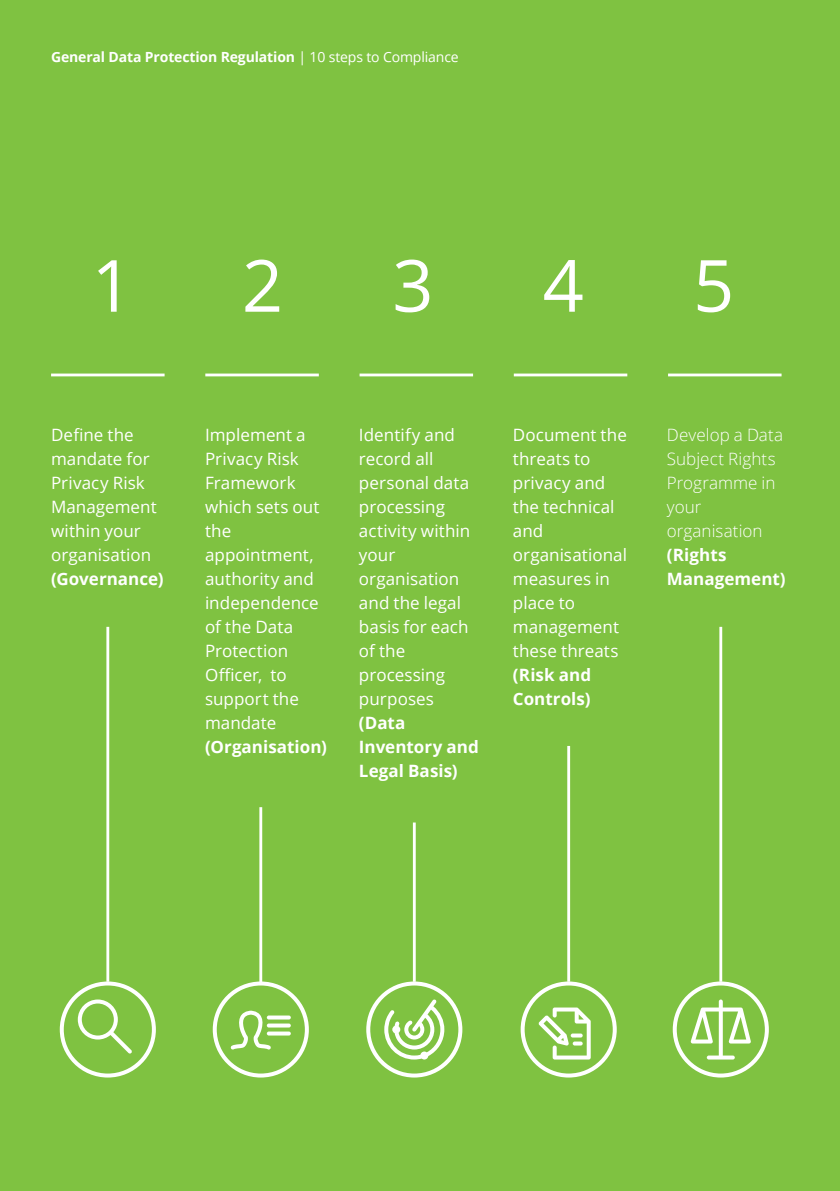
<style>
.page{position:relative;width:840px;height:1191px;background:#fff}
.page>*{position:absolute;margin:0;border:0;box-sizing:border-box;transform-origin:0 0}
.t1{font:72px "Open Sans";color:#fff}
.Body_copy__white_8_5{font:17px/24px "Open Sans";letter-spacing:.005em;color:#fff}
.Body_copy__white_8_5-2{font:300 17px/24px "Open Sans";letter-spacing:.005em;color:#fff}
.Brochure_title___Rig{font:700 14px "Open Sans";letter-spacing:-.01em;color:#fff}
.s1{font-weight:400}
.s2{font-weight:700}
</style>
<div class="page">
<div style="left:0;top:0;width:839px;height:1191px;background:#7fc241"></div>
<hr style="left:51px;top:373px;width:113px;height:3px;background:#fff">
<hr style="left:205px;top:373px;width:113px;height:3px;background:#fff">
<hr style="left:359px;top:373px;width:114px;height:3px;background:#fff">
<hr style="left:513px;top:373px;width:114px;height:3px;background:#fff">
<hr style="left:667px;top:373px;width:114px;height:3px;background:#fff">
<hr style="left:106px;top:627px;width:3px;height:354px;background:#fff">
<hr style="left:412px;top:822px;width:3px;height:159px;background:#fff">
<hr style="left:259px;top:807px;width:3px;height:176px;background:#fff">
<hr style="left:567px;top:746px;width:2px;height:235px;background:#fff">
<hr style="left:719px;top:627px;width:2px;height:354px;background:#fff">
<svg style="left:520px;top:981px;width:96px;height:96px"></svg>
<svg style="left:60px;top:981px;width:96px;height:96px"></svg>
<svg style="left:213px;top:981px;width:96px;height:96px"></svg>
<svg style="left:366px;top:981px;width:96px;height:96px"></svg>
<svg style="left:672px;top:981px;width:96px;height:96px"></svg>
<p class="Brochure_title___Rig" style="left:51px;top:47px;width:409px">General Data Protection Regulation <span class="s1">| 10 steps to Compliance</span></p>
<p class="t1" style="left:91px;top:236px;width:43px">1</p>
<p class="t1" style="left:242px;top:236px;width:43px">2</p>
<p class="t1" style="left:392px;top:236px;width:43px">3</p>
<p class="t1" style="left:542px;top:236px;width:43px">4</p>
<p class="t1" style="left:692px;top:236px;width:43px">5</p>
<p class="Body_copy__white_8_5" style="left:51px;top:422px;width:114px">Define the mandate for<br>Privacy Risk<br>Management within your organisation <span class="s2">(Governance)</span></p>
<p class="Body_copy__white_8_5" style="left:205px;top:422px;width:123px">Implement a<br>Privacy Risk<br>Framework which sets out the appointment, authority and independence of the Data<br>Protection<br>Officer, to support the mandate <span class="s2">(Organisation)</span></p>
<p class="Body_copy__white_8_5" style="left:359px;top:422px;width:121px">Identify and record all personal data processing activity within your organisation and the legal basis for each of the processing purposes <span class="s2">(Data<br>Inventory and<br>Legal Basis)</span></p>
<p class="Body_copy__white_8_5" style="left:512px;top:422px;width:115px">Document the threats to privacy and the technical and organisational measures in place to management these threats <span class="s2">(Risk and<br>Controls)</span></p>
<p class="Body_copy__white_8_5-2" style="left:666px;top:422px;width:120px">Develop a Data<br>Subject Rights<br>Programme in your organisation <span class="s2">(Rights<br>Management)</span></p>
</div>
